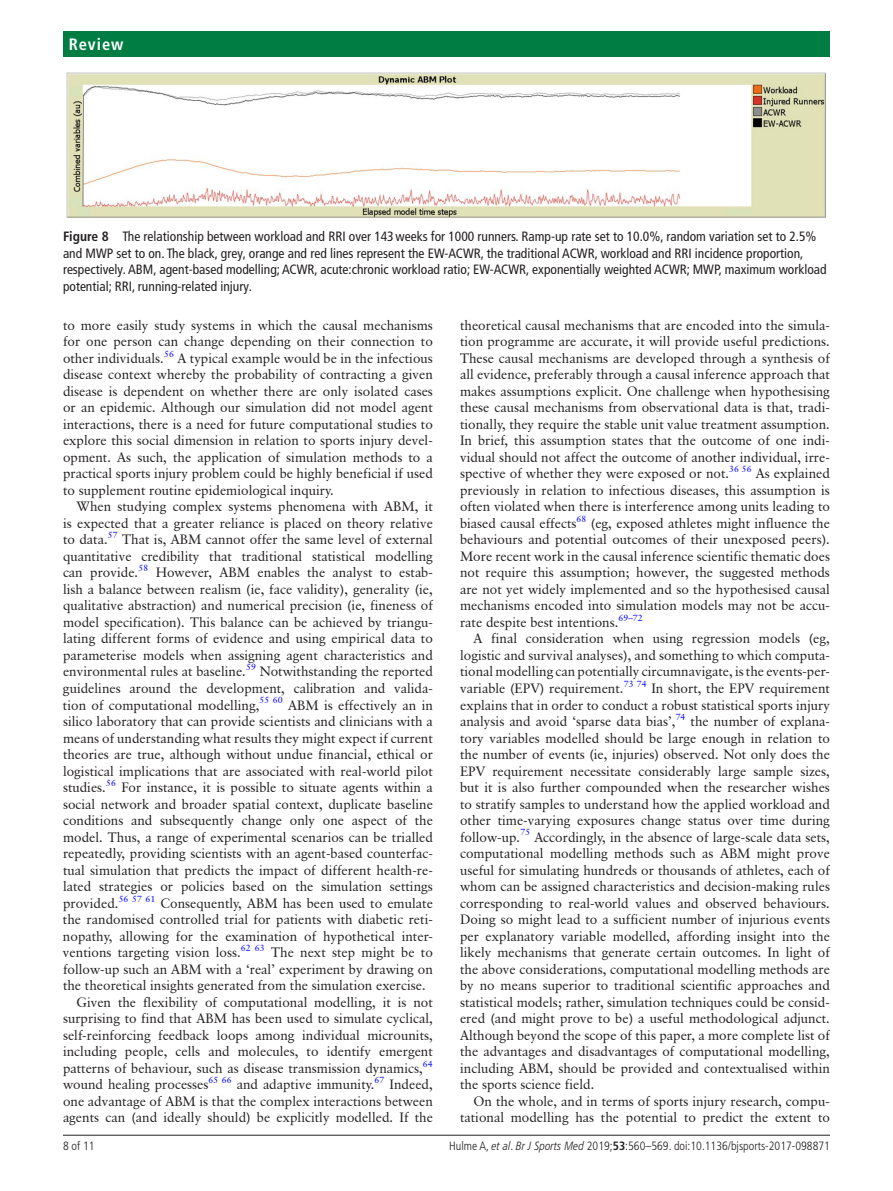
<style>
.page{position:relative;width:893px;height:1191px;background:#fff}
.page>*{position:absolute;margin:0;border:0;box-sizing:border-box;transform-origin:0 0}
.t1{font:700 condensed 16.5px "Frutiger LT Pro";letter-spacing:.055em;color:#fff}
.t2{font:13.5px/16.5px "Classical Garamond BT";color:#231f20;text-align:justify}
.t3{font:condensed 13.5px/16.5px "Frutiger LT Pro";color:#231f20}
.t4{font:300 condensed 12px "Frutiger LT Pro";color:#231f20}
.s1{font-weight:700}
.s2{font-style:italic}
</style>
<div class="page">
<hr style="left:63px;top:1134px;width:767px;height:1px;background:#231f20">
<div style="left:63px;top:31px;width:767px;height:25px;background:#007d42"></div>
<img style="left:67px;top:72px;width:759px;height:145px">
<p class="t1" style="left:69px;top:34px;width:56px">Review</p>
<p class="t3" style="left:63px;top:228px;width:765px"><span class="s1">Figure 8</span> The relationship between workload and RRI over 143weeks for 1000 runners. Ramp-up rate set to 10.0%, random variation set to 2.5% and MWP set to on. The black, grey, orange and red lines represent the EW-ACWR, the traditional ACWR, workload and RRI incidence proportion, respectively. ABM, agent-based modelling; ACWR, acute:chronic workload ratio; EW-ACWR, exponentially weighted ACWR; MWP, maximum workload potential; RRI, running-related injury.</p>
<p class="t2" style="left:63px;top:317px;width:371px">to more easily study systems in which the causal mechanisms for one person can change depending on their connection to other individuals.<sup>56</sup> A typical example would be in the infectious disease context whereby the probability of contracting a given disease is dependent on whether there are only isolated cases or an epidemic. Although our simulation did not model agent interactions, there is a need for future computational studies to explore this social dimension in relation to sports injury devel&shy;opment. As such, the application of simulation methods to a practical sports injury problem could be highly beneficial if used to supplement routine epidemiological inquiry.</p>
<p class="t2" style="left:63px;top:498px;width:371px;text-indent:14px">When studying complex systems phenomena with ABM, it is expected that a greater reliance is placed on theory relative to data.<sup>57</sup> That is, ABM cannot offer the same level of external quantitative credibility that traditional statistical modelling can provide.<sup>58</sup></p>
<p class="t2" style="left:460px;top:317px;width:371px">theoretical causal mechanisms that are encoded into the simula&shy;tion programme are accurate, it will provide useful predictions.<br>These causal mechanisms are developed through a synthesis of all evidence, preferably through a causal inference approach that makes assumptions explicit. One challenge when hypothesising these causal mechanisms from observational data is that, tradi&shy;tionally, they require the stable unit value treatment assumption.<br>In brief, this assumption states that the outcome of one indi&shy;vidual should not affect the outcome of another individual, irre&shy;spective of whether they were exposed or not.<sup>36</sup> <sup>56</sup> As explained previously in relation to infectious diseases, this assumption is often violated when there is interference among units leading to biased causal effects<sup>68</sup> (eg, exposed athletes might influence the behaviours and potential outcomes of their unexposed peers).<br>More recent work in the causal inference scientific thematic does not require this assumption; however, the suggested methods are not yet widely implemented and so the hypothesised causal mechanisms encoded into simulation models may not be accu&shy;rate despite best intentions.<sup>69–72</sup></p>
<p class="t2" style="left:460px;top:630px;width:371px;text-indent:14px">A final consideration when using regression models (eg, logistic and survival analyses), and something to which computa&shy;tional modelling can potentially circumnavigate, is the events-per&shy;variable (EPV) requirement.<sup>73</sup> <sup>74</sup> In short, the EPV requirement explains that in order to conduct a robust statistical sports injury analysis and avoid ‘sparse data bias’,<sup>74</sup> the number of explana&shy;tory variables modelled should be large enough in relation to the number of events (ie, injuries) observed. Not only does the EPV requirement necessitate considerably large sample sizes, but it is also further compounded when the researcher wishes to stratify samples to understand how the applied workload and other time-varying exposures change status over time during follow-up.<sup>75</sup> Accordingly, in the absence of large-scale data sets, computational modelling methods such as ABM might prove useful for simulating hundreds or thousands of athletes, each of whom can be assigned characteristics and decision-making rules corresponding to real-world values and observed behaviours.<br>Doing so might lead to a sufficient number of injurious events per explanatory variable modelled, affording insight into the likely mechanisms that generate certain outcomes. In light of the above considerations, computational modelling methods are by no means superior to traditional scientific approaches and statistical models; rather, simulation techniques could be consid&shy;ered (and might prove to be) a useful methodological adjunct.<br>Although beyond the scope of this paper, a more complete list of the advantages and disadvantages of computational modelling, including ABM, should be provided and contextualised within the sports science field.</p>
<p class="t2" style="left:460px;top:1092px;width:371px;text-align:right">On the whole, and in terms of sports injury research, compu&shy;tational modelling has the potential to predict the extent to</p>
<p class="t2" style="left:63px;top:564px;width:371px;text-indent:93px">However, ABM enables the analyst to estab&shy;lish a balance between realism (ie, face validity), generality (ie, qualitative abstraction) and numerical precision (ie, fineness of model specification). This balance can be achieved by triangu&shy;lating different forms of evidence and using empirical data to parameterise models when assigning agent characteristics and environmental rules at baseline.<sup>59</sup> Notwithstanding the reported guidelines around the development, calibration and valida&shy;tion of computational modelling,<sup>55</sup> <sup>60</sup> ABM is effectively an in silico laboratory that can provide scientists and clinicians with a means of understanding what results they might expect if current theories are true, although without undue financial, ethical or logistical implications that are associated with real-world pilot studies.<sup>56</sup> For instance, it is possible to situate agents within a social network and broader spatial context, duplicate baseline conditions and subsequently change only one aspect of the model. Thus, a range of experimental scenarios can be trialled repeatedly, providing scientists with an agent-based counterfac&shy;tual simulation that predicts the impact of different health-re&shy;lated strategies or policies based on the simulation settings provided.<sup>56</sup> <sup>57</sup> <sup>61</sup> Consequently, ABM has been used to emulate the randomised controlled trial for patients with diabetic reti&shy;nopathy, allowing for the examination of hypothetical inter&shy;ventions targeting vision loss.<sup>62</sup> <sup>63</sup></p>
<p class="t2" style="left:271px;top:944px;width:163px">The next step might be to</p>
<p class="t2" style="left:63px;top:960px;width:371px">follow-up such an ABM with a ‘real’ experiment by drawing on</p>
<p class="t2" style="left:63px;top:977px;width:364px">the theoretical insights generated from the simulation exercise.</p>
<p class="t2" style="left:77px;top:993px;width:358px">Given the flexibility of computational modelling, it is not</p>
<p class="t2" style="left:63px;top:1010px;width:371px">surprising to find that ABM has been used to simulate cyclical,</p>
<p class="t2" style="left:63px;top:1026px;width:371px">self-reinforcing feedback loops among individual microunits,</p>
<p class="t2" style="left:63px;top:1043px;width:371px">including people, cells and molecules, to identify emergent</p>
<p class="t2" style="left:63px;top:1059px;width:371px">patterns of behaviour, such as disease transmission dynamics,<sup>64</sup></p>
<p class="t2" style="left:63px;top:1076px;width:371px">wound healing processes<sup>65</sup> <sup>66</sup> and adaptive immunity.<sup>67</sup> Indeed,</p>
<p class="t2" style="left:63px;top:1092px;width:371px">one advantage of ABM is that the complex interactions between</p>
<p class="t2" style="left:63px;top:1109px;width:371px">agents can (and ideally should) be explicitly modelled. If the</p>
<p class="t4" style="left:63px;top:1138px;width:33px">8 of 11</p>
<p class="t4" style="left:449px;top:1138px;width:382px">Hulme A, <span class="s2">et al</span>. <span class="s2">Br J Sports Med</span> 2019;<span class="s1">53</span>:560–569. doi:10.1136/bjsports-2017-098871</p>
</div>
